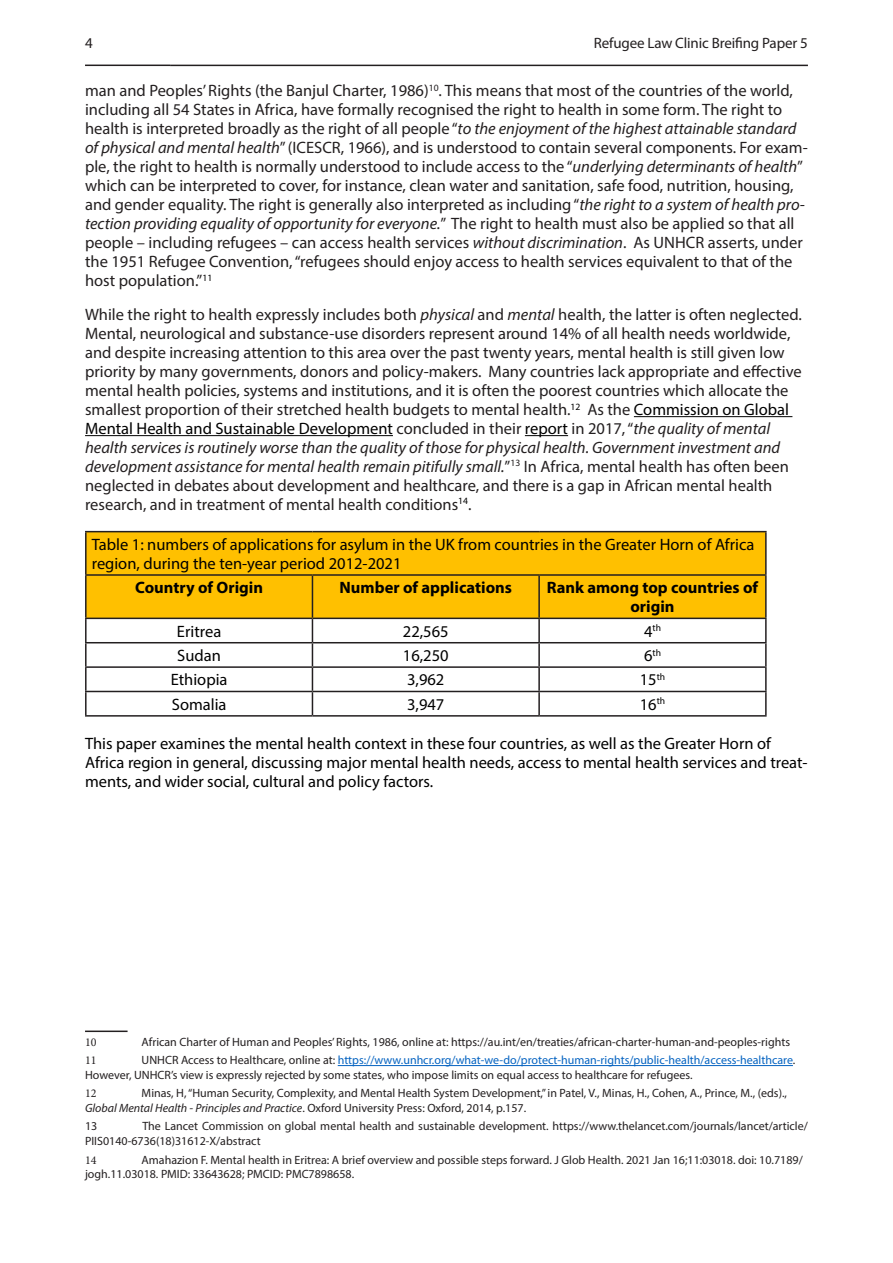
<style>
.page{position:relative;width:893px;height:1263px;background:#fff}
.page>*{position:absolute;margin:0;border:0;box-sizing:border-box;transform-origin:0 0}
.t1{font:16.5px/18.9px "Myriad Pro";color:#231f20}
.Footnote{font:16.5px/18.9px "Myriad Pro";color:#000}
.Footnote-2{font:700 16.5px/18.9px "Myriad Pro";color:#000;text-align:center}
.t2{font:15px "Myriad Pro";letter-spacing:-.01em;color:#231f20}
.t3{font:12px/14.4px "Myriad Pro";color:#231f20}
.t4{font:12px "Minion Pro";color:#231f20}
.Footnote-3{font:9.6px "Myriad Pro";color:#000}
.s1{font-style:italic}
.s2{color:#000}
.s3{font-size:16.5px}
.s4{color:#0563c1}
</style>
<div class="page">
<hr style="left:85px;top:65px;width:85px;height:1px;background:#231f20">
<hr style="left:170px;top:65px;width:638px;height:1px;background:#231f20">
<hr style="left:634px;top:416px;width:158px;height:1px;background:#000">
<hr style="left:85px;top:435px;width:308px;height:1px;background:#000">
<hr style="left:525px;top:435px;width:43px;height:1px;background:#000">
<div style="left:87px;top:532px;width:678px;height:86px;background:#ffc000"></div>
<hr style="left:85px;top:531px;width:227px;height:1px;background:#231f20">
<hr style="left:85px;top:532px;width:2px;height:42px;background:#231f20">
<hr style="left:312px;top:531px;width:227px;height:1px;background:#231f20">
<hr style="left:539px;top:531px;width:228px;height:1px;background:#231f20">
<hr style="left:765px;top:532px;width:2px;height:42px;background:#231f20">
<hr style="left:85px;top:574px;width:227px;height:2px;background:#231f20">
<hr style="left:85px;top:576px;width:2px;height:42px;background:#231f20">
<hr style="left:312px;top:574px;width:227px;height:2px;background:#231f20">
<hr style="left:312px;top:576px;width:1px;height:42px;background:#231f20">
<hr style="left:539px;top:574px;width:228px;height:2px;background:#231f20">
<hr style="left:538px;top:576px;width:2px;height:42px;background:#231f20">
<hr style="left:765px;top:576px;width:2px;height:42px;background:#231f20">
<hr style="left:85px;top:618px;width:227px;height:1px;background:#231f20">
<hr style="left:85px;top:619px;width:2px;height:23px;background:#231f20">
<hr style="left:312px;top:618px;width:227px;height:1px;background:#231f20">
<hr style="left:539px;top:618px;width:228px;height:1px;background:#231f20">
<hr style="left:538px;top:619px;width:2px;height:23px;background:#231f20">
<hr style="left:765px;top:619px;width:2px;height:23px;background:#231f20">
<hr style="left:85px;top:642px;width:227px;height:1px;background:#231f20">
<hr style="left:85px;top:643px;width:2px;height:23px;background:#231f20">
<hr style="left:312px;top:642px;width:227px;height:1px;background:#231f20">
<hr style="left:539px;top:642px;width:228px;height:1px;background:#231f20">
<hr style="left:538px;top:643px;width:2px;height:23px;background:#231f20">
<hr style="left:765px;top:643px;width:2px;height:23px;background:#231f20">
<hr style="left:85px;top:666px;width:227px;height:2px;background:#231f20">
<hr style="left:85px;top:668px;width:2px;height:23px;background:#231f20">
<hr style="left:312px;top:666px;width:227px;height:2px;background:#231f20">
<hr style="left:539px;top:666px;width:228px;height:2px;background:#231f20">
<hr style="left:538px;top:668px;width:2px;height:23px;background:#231f20">
<hr style="left:765px;top:668px;width:2px;height:23px;background:#231f20">
<hr style="left:85px;top:691px;width:227px;height:1px;background:#231f20">
<hr style="left:85px;top:692px;width:2px;height:23px;background:#231f20">
<hr style="left:312px;top:691px;width:227px;height:1px;background:#231f20">
<svg style="left:312px;top:619px;width:1px;height:96px"></svg>
<hr style="left:539px;top:691px;width:228px;height:1px;background:#231f20">
<hr style="left:538px;top:692px;width:2px;height:23px;background:#231f20">
<hr style="left:765px;top:692px;width:2px;height:23px;background:#231f20">
<hr style="left:85px;top:715px;width:227px;height:2px;background:#231f20">
<hr style="left:312px;top:715px;width:227px;height:2px;background:#231f20">
<hr style="left:539px;top:715px;width:228px;height:2px;background:#231f20">
<hr style="left:85px;top:1030px;width:43px;height:2px;background:#231f20">
<hr style="left:338px;top:1065px;width:455px;height:1px;background:#0563c1">
<p class="t2" style="left:85px;top:33px;width:9px">4</p>
<p class="t2" style="left:594px;top:33px;width:216px">Refugee Law Clinic Breifing Paper 5</p>
<p class="t1" style="left:85px;top:81px;width:724px">man and Peoples’ Rights (the Banjul Charter, 1986)<sup>10</sup>. This means that most of the countries of the world, including all 54 States in Africa, have formally recognised the right to health in some form. The right to health is interpreted broadly as the right of all people “<span class="s1">to the enjoyment of the highest attainable standard of physical and mental health</span>” (ICESCR, 1966), and is understood to contain several components. For exam&shy;ple, the right to health is normally understood to include access to the “<span class="s1">underlying determinants of health</span>” which can be interpreted to cover, for instance, clean water and sanitation, safe food, nutrition, housing, and gender equality. The right is generally also interpreted as including “<span class="s1">the right to a system of health pro&shy;tection providing equality of opportunity for everyone.</span>” The right to health must also be applied so that all people – including refugees – can access health services <span class="s1">without discrimination</span>. As UNHCR asserts, under the 1951 Refugee Convention, “refugees should enjoy access to health services equivalent to that of the host population.”<sup>11</sup></p>
<p class="t1" style="left:85px;top:305px;width:718px">While the right to health expressly includes both <span class="s1">physical</span> and <span class="s1">mental</span> health, the latter is often neglected.<br>Mental, neurological and substance-use disorders represent around 14% of all health needs worldwide, and despite increasing attention to this area over the past twenty years, mental health is still given low priority by many governments, donors and policy-makers. Many countries lack appropriate and effective mental health policies, systems and institutions, and it is often the poorest countries which allocate the smallest proportion of their stretched health budgets to mental health.<sup>12</sup> As the <span class="s2">Commission on Global Mental Health and Sustainable Development</span> concluded in their <span class="s2">report</span> in 2017, “<span class="s1">the quality of mental health services is routinely worse than the quality of those for physical health. Government investment and development assistance for mental health remain pitifully small.</span>”<sup>13</sup> In Africa, mental health has often been neglected in debates about development and healthcare, and there is a gap in African mental health research, and in treatment of mental health conditions<sup>14</sup>.</p>
<p class="Footnote" style="left:92px;top:535px;width:664px">Table 1: numbers of applications for asylum in the UK from countries in the Greater Horn of Africa region, during the ten-year period 2012-2021</p>
<p class="Footnote-2" style="left:135px;top:578px;width:129px">Country of Origin</p>
<p class="Footnote-2" style="left:340px;top:578px;width:174px">Number of applications</p>
<p class="Footnote-2" style="left:547px;top:578px;width:213px">Rank among top countries of origin</p>
<p class="Footnote" style="left:177px;top:621px;width:46px">Eritrea</p>
<p class="Footnote" style="left:403px;top:621px;width:47px">22,565</p>
<p class="Footnote-3" style="left:644px;top:622px;width:18px"><span class="s3">4</span>th</p>
<p class="Footnote" style="left:177px;top:646px;width:45px">Sudan</p>
<p class="Footnote" style="left:403px;top:646px;width:47px">16,250</p>
<p class="Footnote-3" style="left:644px;top:646px;width:18px"><span class="s3">6</span>th</p>
<p class="Footnote" style="left:171px;top:670px;width:58px">Ethiopia</p>
<p class="Footnote" style="left:407px;top:670px;width:39px">3,962</p>
<p class="Footnote" style="left:640px;top:670px;width:27px">15<sup>th</sup></p>
<p class="Footnote" style="left:172px;top:695px;width:56px">Somalia</p>
<p class="Footnote" style="left:407px;top:695px;width:39px">3,947</p>
<p class="Footnote" style="left:640px;top:695px;width:27px">16<sup>th</sup></p>
<p class="Footnote" style="left:85px;top:733px;width:724px">This paper examines the mental health context in these four countries, as well as the Greater Horn of<br>Africa region in general, discussing major mental health needs, access to mental health services and treat&shy;ments, and wider social, cultural and policy factors.</p>
<p class="t4" style="left:85px;top:1034px;width:13px">10</p>
<p class="t3" style="left:142px;top:1034px;width:650px">African Charter of Human and Peoples’ Rights, 1986, online at: https://au.int/en/treaties/african-charter-human-and-peoples-rights</p>
<p class="t4" style="left:85px;top:1052px;width:13px">11</p>
<p class="t3" style="left:85px;top:1053px;width:712px;text-indent:57px">UNHCR Access to Healthcare, online at: <span class="s4">https://www.unhcr.org/what-we-do/protect-human-rights/public-health/access-healthcare</span>.<br>However, UNHCR’s view is expressly rejected by some states, who impose limits on equal access to healthcare for refugees.</p>
<p class="t4" style="left:85px;top:1085px;width:13px">12</p>
<p class="t3" style="left:85px;top:1086px;width:703px;text-indent:57px">Minas, H, “Human Security, Complexity, and Mental Health System Development,” in Patel, V., Minas, H., Cohen, A., Prince, M., (eds).,<br><span class="s1">Global Mental Health - Principles and Practice</span>. Oxford University Press: Oxford, 2014, p.157.</p>
<p class="t3" style="left:85px;top:1119px;width:14px">13</p>
<p class="t3" style="left:85px;top:1119px;width:724px;text-indent:57px">The Lancet Commission on global mental health and sustainable development. https://www.thelancet.com/journals/lancet/article/<br>PIIS0140-6736(18)31612-X/abstract</p>
<p class="t4" style="left:85px;top:1152px;width:13px">14</p>
<p class="t3" style="left:85px;top:1152px;width:719px;text-indent:57px">Amahazion F. Mental health in Eritrea: A brief overview and possible steps forward. J Glob Health. 2021 Jan 16;11:03018. doi: 10.7189/ jogh.11.03018. PMID: 33643628; PMCID: PMC7898658.</p>
</div>
